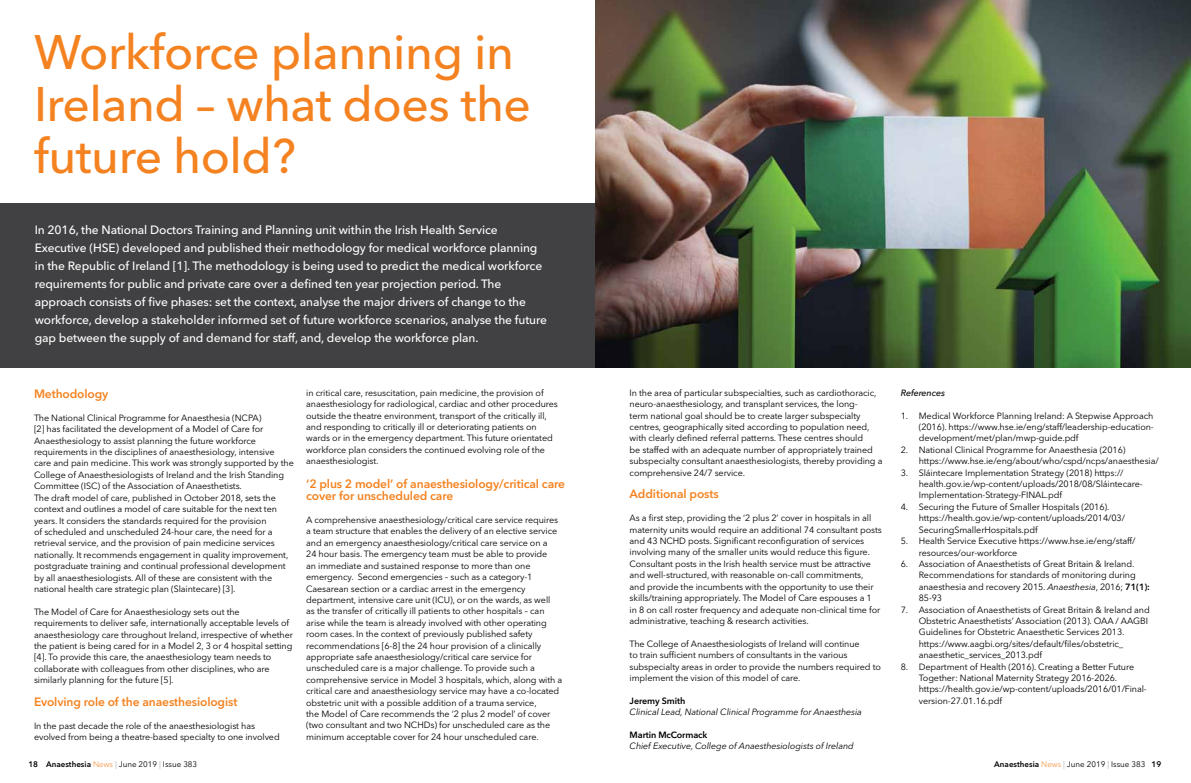
<style>
.page{position:relative;width:1191px;height:783px;background:#fff}
.page>*{position:absolute;margin:0;border:0;box-sizing:border-box;transform-origin:0 0}
.t1{font:500 48px/52px "Avenir Next LT Pro";letter-spacing:-.01em;color:#f58220}
.t2{font:500 12px/18px "Avenir Next LT Pro";letter-spacing:-.01em;color:#fff}
.t3{font:600 12px/12px "Avenir Next LT Pro";letter-spacing:-.01em;color:#f58220}
.t4{font:9px/11.4px "Avenir Next LT Pro";letter-spacing:-.01em;color:#000}
.t5{font:italic 9px "Avenir Next LT Pro";letter-spacing:-.01em;color:#000}
.t6{font:600 9px "Avenir Next LT Pro";letter-spacing:-.01em;color:#000}
.t7{font:italic 500 9px "Avenir Next LT Pro";letter-spacing:-.01em;color:#000}
.t8{font:8px "Avenir Next LT Pro";color:#000}
.s1{font-style:italic}
.s2{font-weight:600}
.s3{font-weight:300;color:#f58220}
.s4{color:#a7a9ac}
</style>
<div class="page">
<div style="left:0;top:203px;width:595px;height:164px;background:#414042"></div>
<img style="left:595px;top:0;width:596px;height:367px">
<h1 class="t1" style="left:34px;top:26px;width:498px">Workforce planning in<br>Ireland – what does the future hold?</h1>
<p class="t2" style="left:35px;top:221px;width:514px">In 2016, the National Doctors Training and Planning unit within the Irish Health Service Executive (HSE) developed and published their methodology for medical workforce planning in the Republic of Ireland [1]. The methodology is being used to predict the medical workforce requirements for public and private care over a defined ten year projection period. The approach consists of five phases: set the context, analyse the major drivers of change to the workforce, develop a stakeholder informed set of future workforce scenarios, analyse the future gap between the supply of and demand for staff, and, develop the workforce plan.</p>
<h2 class="t3" style="left:34px;top:387px;width:76px">Methodology</h2>
<p class="t4" style="left:34px;top:412px;width:261px">The National Clinical Programme for Anaesthesia (NCPA)<br>[2] has facilitated the development of a Model of Care for Anaesthesiology to assist planning the future workforce requirements in the disciplines of anaesthesiology, intensive care and pain medicine. This work was strongly supported by the College of Anaesthesiologists of Ireland and the Irish Standing Committee (ISC) of the Association of Anaesthetists.<br>The draft model of care, published in October 2018, sets the context and outlines a model of care suitable for the next ten years. It considers the standards required for the provision<br>of scheduled and unscheduled 24-hour care, the need for a retrieval service, and the provision of pain medicine services nationally. It recommends engagement in quality improvement, postgraduate training and continual professional development by all anaesthesiologists. All of these are consistent with the national health care strategic plan (Slaintecare) [3].</p>
<p class="t4" style="left:34px;top:605px;width:260px">The Model of Care for Anaesthesiology sets out the requirements to deliver safe, internationally acceptable levels of anaesthesiology care throughout Ireland, irrespective of whether the patient is being cared for in a Model 2, 3 or 4 hospital setting [4]. To provide this care, the anaesthesiology team needs to collaborate with colleagues from other disciplines, who are similarly planning for the future [5].</p>
<h2 class="t3" style="left:34px;top:695px;width:205px">Evolving role of the anaesthesiologist</h2>
<p class="t4" style="left:34px;top:719px;width:247px">In the past decade the role of the anaesthesiologist has evolved from being a theatre-based specialty to one involved</p>
<p class="t4" style="left:306px;top:387px;width:253px">in critical care, resuscitation, pain medicine, the provision of anaesthesiology for radiological, cardiac and other procedures outside the theatre environment, transport of the critically ill, and responding to critically ill or deteriorating patients on wards or in the emergency department. This future orientated workforce plan considers the continued evolving role of the anaesthesiologist.</p>
<h2 class="t3" style="left:306px;top:478px;width:260px">‘2 plus 2 model’ of anaesthesiology/critical care cover for unscheduled care</h2>
<p class="t4" style="left:306px;top:514px;width:258px">A comprehensive anaesthesiology/critical care service requires a team structure that enables the delivery of an elective service and an emergency anaesthesiology/critical care service on a<br>24 hour basis. The emergency team must be able to provide<br>an immediate and sustained response to more than one emergency. Second emergencies – such as a category-1<br>Caesarean section or a cardiac arrest in the emergency department, intensive care unit (ICU), or on the wards, as well<br>as the transfer of critically ill patients to other hospitals – can arise while the team is already involved with other operating room cases. In the context of previously published safety recommendations [6-8] the 24 hour provision of a clinically appropriate safe anaesthesiology/critical care service for unscheduled care is a major challenge. To provide such a comprehensive service in Model 3 hospitals, which, along with a critical care and anaesthesiology service may have a co-located obstetric unit with a possible addition of a trauma service,<br>the Model of Care recommends the ‘2 plus 2 model’ of cover (two consultant and two NCHDs) for unscheduled care as the minimum acceptable cover for 24 hour unscheduled care.</p>
<p class="t4" style="left:629px;top:387px;width:254px">In the area of particular subspecialties, such as cardiothoracic, neuro-anaesthesiology, and transplant services, the long-<br>term national goal should be to create larger subspecialty centres, geographically sited according to population need, with clearly defined referral patterns. These centres should<br>be staffed with an adequate number of appropriately trained subspecialty consultant anaesthesiologists, thereby providing a comprehensive 24/7 service.</p>
<h2 class="t3" style="left:629px;top:488px;width:91px">Additional posts</h2>
<p class="t4" style="left:629px;top:512px;width:254px">As a first step, providing the ‘2 plus 2’ cover in hospitals in all maternity units would require an additional 74 consultant posts and 43 NCHD posts. Significant reconfiguration of services involving many of the smaller units would reduce this figure.<br>Consultant posts in the Irish health service must be attractive and well-structured, with reasonable on-call commitments,<br>and provide the incumbents with the opportunity to use their skills/training appropriately. The Model of Care espouses a 1<br>in 8 on call roster frequency and adequate non-clinical time for administrative, teaching &amp; research activities.</p>
<p class="t4" style="left:629px;top:637px;width:253px">The College of Anaesthesiologists of Ireland will continue<br>to train sufficient numbers of consultants in the various subspecialty areas in order to provide the numbers required to implement the vision of this model of care.</p>
<p class="t6" style="left:629px;top:695px;width:57px">Jeremy Smith</p>
<p class="t5" style="left:629px;top:706px;width:234px">Clinical Lead, National Clinical Programme for Anaesthesia</p>
<p class="t6" style="left:629px;top:729px;width:79px">Martin McCormack</p>
<p class="t5" style="left:629px;top:740px;width:226px">Chief Executive, College of Anaesthesiologists of Ireland</p>
<p class="t7" style="left:900px;top:387px;width:46px">References</p>
<p class="t4" style="left:918px;top:409px;width:236px;text-align:justify;text-indent:-18px">1. Medical Workforce Planning Ireland: A Stepwise Approach (2016). https://www.hse.ie/eng/staff/leadership-education&shy;development/met/plan/mwp-guide.pdf</p>
<p class="t4" style="left:918px;top:444px;width:241px;text-indent:-18px">2. National Clinical Programme for Anaesthesia (2016) https://www.hse.ie/eng/about/who/cspd/ncps/anaesthesia/</p>
<p class="t4" style="left:918px;top:466px;width:225px;text-indent:-18px">3. Sláintecare Implementation Strategy (2018) https:// health.gov.ie/wp-content/uploads/2018/08/Sláintecare-<br>Implementation-Strategy-FINAL.pdf</p>
<p class="t4" style="left:918px;top:501px;width:208px;text-indent:-18px">4. Securing the Future of Smaller Hospitals (2016). https://health.gov.ie/wp-content/uploads/2014/03/<br>SecuringSmallerHospitals.pdf</p>
<p class="t4" style="left:918px;top:535px;width:218px;text-indent:-18px">5. Health Service Executive https://www.hse.ie/eng/staff/ resources/our-workforce</p>
<p class="t4" style="left:918px;top:558px;width:233px;text-indent:-18px">6. Association of Anaesthetists of Great Britain &amp; Ireland.<br>Recommendations for standards of monitoring during anaesthesia and recovery 2015. <span class="s1">Anaesthesia</span>, 2016; <span class="s2">71(1):<br></span>85-93</p>
<p class="t4" style="left:918px;top:603px;width:232px;text-indent:-18px">7. Association of Anaesthetists of Great Britain &amp; Ireland and Obstetric Anaesthetists’ Association (2013). OAA / AAGBI Guidelines for Obstetric Anaesthetic Services 2013. https://www.aagbi.org/sites/default/files/obstetric_ anaesthetic_services_2013.pdf</p>
<p class="t4" style="left:918px;top:660px;width:229px;text-indent:-18px">8. Department of Health (2016). Creating a Better Future Together: National Maternity Strategy 2016-2026. https://health.gov.ie/wp-content/uploads/2016/01/Final&shy;version-27.01.16.pdf</p>
<p class="t8" style="left:28px;top:759px;width:170px"><span class="s2">18 Anaesthesia</span> <span class="s3">News</span> <span class="s4">|</span> June 2019 <span class="s4">|</span> Issue 383</p>
<p class="t8" style="left:994px;top:758px;width:168px"><span class="s2">Anaesthesia</span> <span class="s3">News</span> <span class="s4">|</span> June 2019 <span class="s4">|</span> Issue 383 <span class="s2">19</span></p>
</div>
